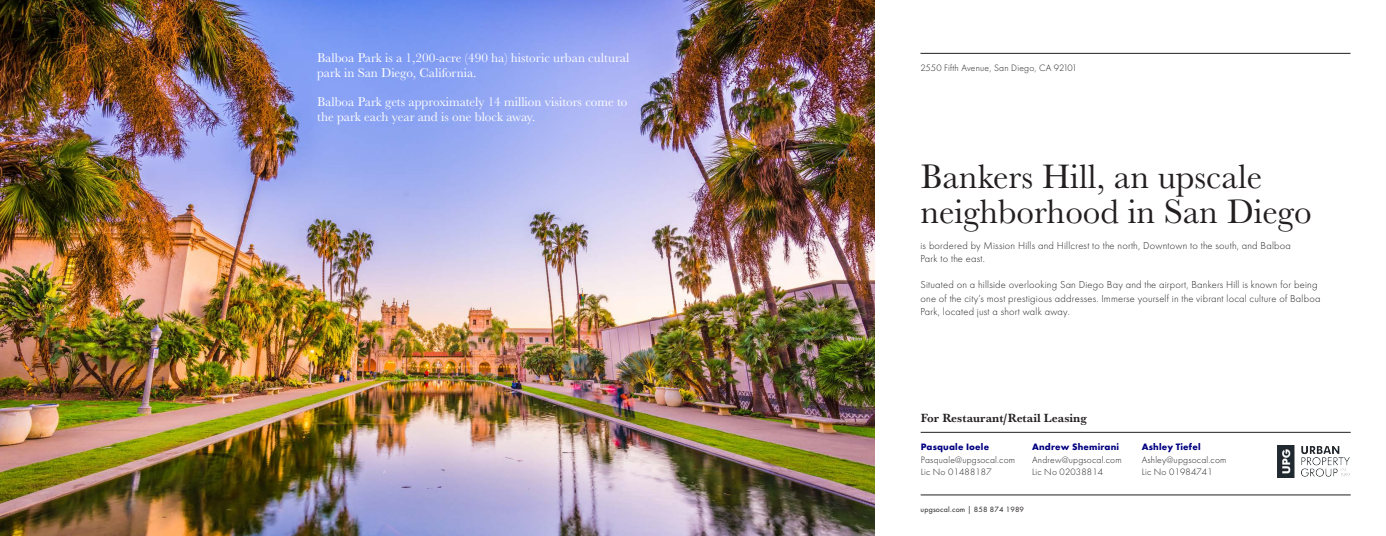
<style>
.page{position:relative;width:1386px;height:536px;background:#fff}
.page>*{position:absolute;margin:0;border:0;box-sizing:border-box;transform-origin:0 0}
.t1{font:35px/35px "Baskerville URW";color:#231f20}
.t2{font:13.12px/14.9px "Baskerville URW";color:#fff}
.t3{font:700 12.25px "Baskerville URW";color:#231f20}
.t4{font:300 10.5px/13.1px "Futura PT";letter-spacing:.02em;color:#231f20}
.t5{font:300 9.62px/12.6px "Futura PT";letter-spacing:.02em;color:#231f20}
.Body{font:7.88px "Futura PT";letter-spacing:.025em;color:#231f20}
.s1{font-weight:700;color:#000080}
</style>
<div class="page">
<img style="left:0;top:0;width:874px;height:536px">
<hr style="left:921px;top:431px;width:430px;height:1px;background:#231f20">
<hr style="left:921px;top:494px;width:430px;height:1px;background:#231f20">
<hr style="left:921px;top:53px;width:430px;height:1px;background:#231f20">
<img style="left:1277px;top:446px;width:72px;height:31px">
<p class="t2" style="left:317px;top:50px;width:314px">Balboa Park is a 1,200-acre (490 ha) historic urban cultural park in San Diego, California.</p>
<p class="t2" style="left:317px;top:94px;width:312px">Balboa Park gets approximately 14 million visitors come to the park each year and is one block away.</p>
<p class="t5" style="left:921px;top:62px;width:158px">2550 Fifth Avenue, San Diego, CA 92101</p>
<p class="t1" style="left:921px;top:157px;width:393px">Bankers Hill, an upscale neighborhood in San Diego</p>
<p class="t4" style="left:921px;top:239px;width:372px">is bordered by Mission Hills and Hillcrest to the north, Downtown to the south, and Balboa</p>
<p class="t4" style="left:921px;top:252px;width:66px">Park to the east.</p>
<p class="t4" style="left:921px;top:278px;width:399px">Situated on a hillside overlooking San Diego Bay and the airport, Bankers Hill is known for being</p>
<p class="t4" style="left:921px;top:291px;width:401px">one of the city’s most prestigious addresses. Immerse yourself in the vibrant local culture of Balboa<br>Park, located just a short walk away.</p>
<p class="t3" style="left:921px;top:409px;width:168px">For Restaurant/Retail Leasing</p>
<p class="t5" style="left:921px;top:440px;width:96px"><span class="s1">Pasquale Ioele<br></span>Pasquale@upgsocal.com<br>Lic No 01488187</p>
<p class="t5" style="left:1142px;top:440px;width:86px"><span class="s1">Ashley Tiefel<br></span>Ashley@upgsocal.com<br>Lic No 01984741</p>
<p class="t5" style="left:1032px;top:440px;width:91px"><span class="s1">Andrew Shemirani<br></span>Andrew@upgsocal.com<br>Lic No 02038814</p>
<p class="Body" style="left:921px;top:504px;width:105px">upgsocal.com | 858 874 1989</p>
</div>
